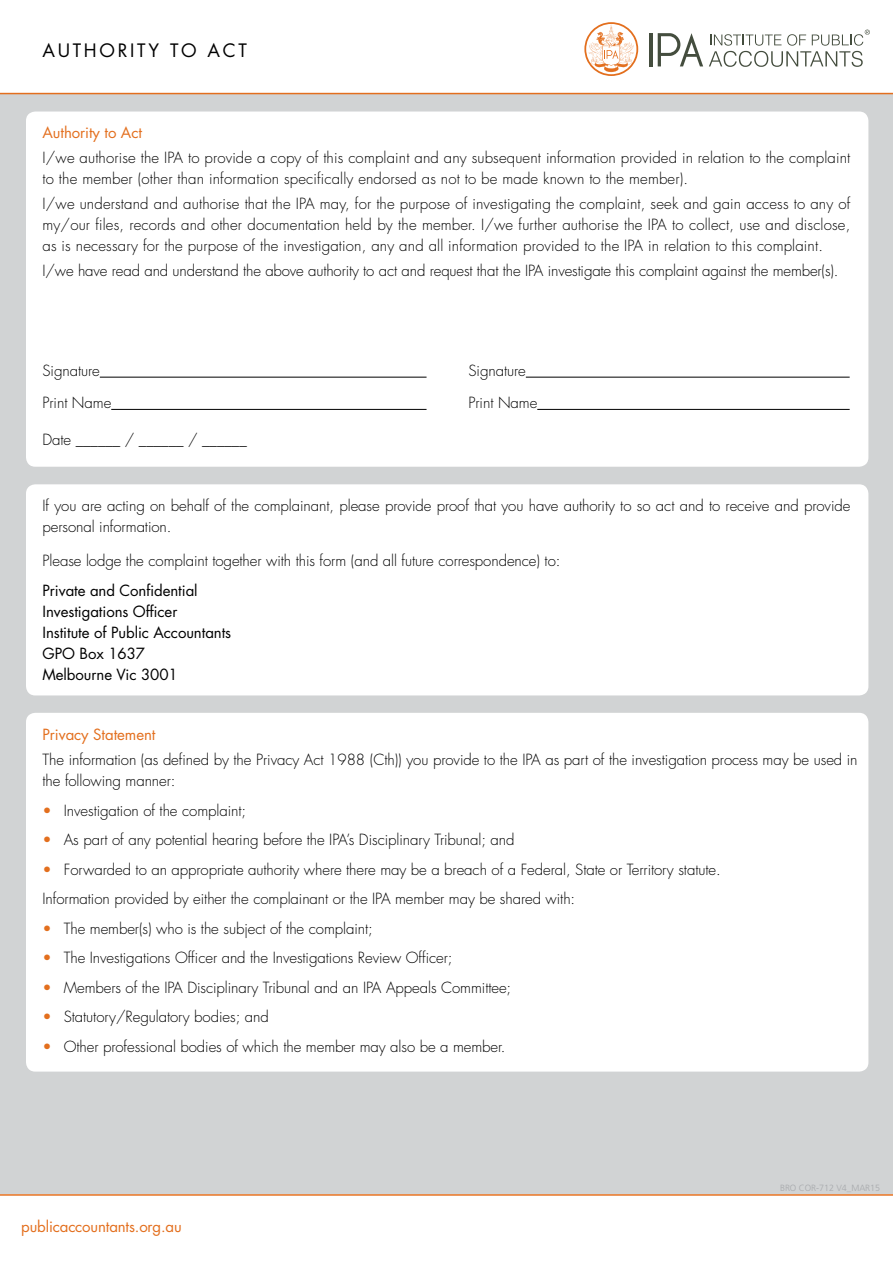
<style>
.page{position:relative;width:893px;height:1263px;background:#d1d3d4}
.page>*{position:absolute;margin:0;border:0;box-sizing:border-box;transform-origin:0 0}
.t1{font:18px "Futura";letter-spacing:.15em;color:#000}
.t2{font:300 15px/21px "Futura";letter-spacing:-.005em;color:#000}
.t3{font:15px/21px "Futura";letter-spacing:-.005em;color:#000}
.t4{font:15px "Futura";letter-spacing:-.005em;color:#e36f1e}
.t5{font:300 9px "Frutiger";letter-spacing:-.005em;color:#a7a9ac}
.s1{color:#e36f1e}
</style>
<div class="page">
<div style="left:26px;top:112px;width:842px;height:355px;background:#fff;border-radius:9px"></div>
<div style="left:26px;top:484px;width:842px;height:211px;background:#fff;border-radius:9px"></div>
<div style="left:26px;top:713px;width:842px;height:358px;background:#fff;border-radius:9px"></div>
<hr style="left:100px;top:377px;width:327px;height:1px;background:#000">
<hr style="left:526px;top:377px;width:324px;height:1px;background:#000">
<hr style="left:111px;top:409px;width:316px;height:1px;background:#000">
<hr style="left:537px;top:409px;width:313px;height:1px;background:#000">
<div style="left:0;top:0;width:893px;height:94px;background:#fff"></div>
<hr style="left:0;top:93px;width:893px;height:1px;background:#e36f1e">
<div style="left:0;top:1195px;width:893px;height:68px;background:#fff"></div>
<hr style="left:0;top:1194px;width:893px;height:2px;background:#e36f1e">
<hr style="left:649px;top:33px;width:3px;height:33px;background:#444d3e">
<svg style="left:658px;top:33px;width:45px;height:33px"></svg>
<svg style="left:584px;top:22px;width:54px;height:54px"></svg>
<svg style="left:709px;top:30px;width:161px;height:37px"></svg>
<p class="t1" style="left:43px;top:39px;width:180px">Aut horit y t o act</p>
<p class="t4" style="left:43px;top:122px;width:101px">Authority to Act</p>
<p class="t2" style="left:43px;top:147px;width:809px">I/we authorise the IPA to provide a copy of this complaint and any subsequent information provided in relation to the complaint to the member (other than information specifically endorsed as not to be made known to the member).</p>
<p class="t2" style="left:43px;top:194px;width:809px;text-align:justify">I/we understand and authorise that the IPA may, for the purpose of investigating the complaint, seek and gain access to any of my/our files, records and other documentation held by the member. I/we further authorise the IPA to collect, use and disclose, as is necessary for the purpose of the investigation, any and all information provided to the IPA in relation to this complaint.</p>
<p class="t2" style="left:43px;top:261px;width:798px">I/we have read and understand the above authority to act and request that the IPA investigate this complaint against the member(s).</p>
<p class="t2" style="left:43px;top:360px;width:59px">Signature</p>
<p class="t2" style="left:469px;top:360px;width:59px">Signature</p>
<p class="t2" style="left:43px;top:392px;width:70px">Print Name</p>
<p class="t2" style="left:469px;top:392px;width:70px">Print Name</p>
<p class="t2" style="left:43px;top:429px;width:206px">Date ______ / ______ / ______</p>
<p class="t2" style="left:43px;top:496px;width:809px">If you are acting on behalf of the complainant, please provide proof that you have authority to so act and to receive and provide personal information.</p>
<p class="t2" style="left:43px;top:550px;width:519px">Please lodge the complaint together with this form (and all future correspondence) to:</p>
<p class="t3" style="left:43px;top:580px;width:190px">Private and Confidential<br>Investigations Officer<br>Institute of Public Accountants<br>GPO Box 1637<br>Melbourne Vic 3001</p>
<p class="t4" style="left:43px;top:725px;width:114px">Privacy Statement</p>
<p class="t2" style="left:43px;top:750px;width:817px">The information (as defined by the Privacy Act 1988 (Cth)) you provide to the IPA as part of the investigation process may be used in the following manner:</p>
<p class="t2" style="left:43px;top:800px;width:205px"><span class="s1">•</span> Investigation of the complaint;</p>
<p class="t2" style="left:43px;top:830px;width:473px"><span class="s1">•</span> As part of any potential hearing before the IPA’s Disciplinary Tribunal; and</p>
<p class="t2" style="left:43px;top:855px;width:680px;line-height:29.5px"><span class="s1">•</span> Forwarded to an appropriate authority where there may be a breach of a Federal, State or Territory statute.<br>Information provided by either the complainant or the IPA member may be shared with:</p>
<p class="t2" style="left:43px;top:918px;width:332px"><span class="s1">•</span> The member(s) who is the subject of the complaint;</p>
<p class="t2" style="left:43px;top:948px;width:412px"><span class="s1">•</span> The Investigations Officer and the Investigations Review Officer;</p>
<p class="t2" style="left:43px;top:977px;width:470px"><span class="s1">•</span> Members of the IPA Disciplinary Tribunal and an IPA Appeals Committee;</p>
<p class="t2" style="left:43px;top:1007px;width:228px"><span class="s1">•</span> Statutory/Regulatory bodies; and</p>
<p class="t2" style="left:43px;top:1036px;width:464px"><span class="s1">•</span> Other professional bodies of which the member may also be a member.</p>
<p class="t4" style="left:21px;top:1217px;width:162px">publicaccountants.org.au</p>
<p class="t5" style="left:780px;top:1183px;width:102px">BRO COR-712 V4_MAR15</p>
</div>
